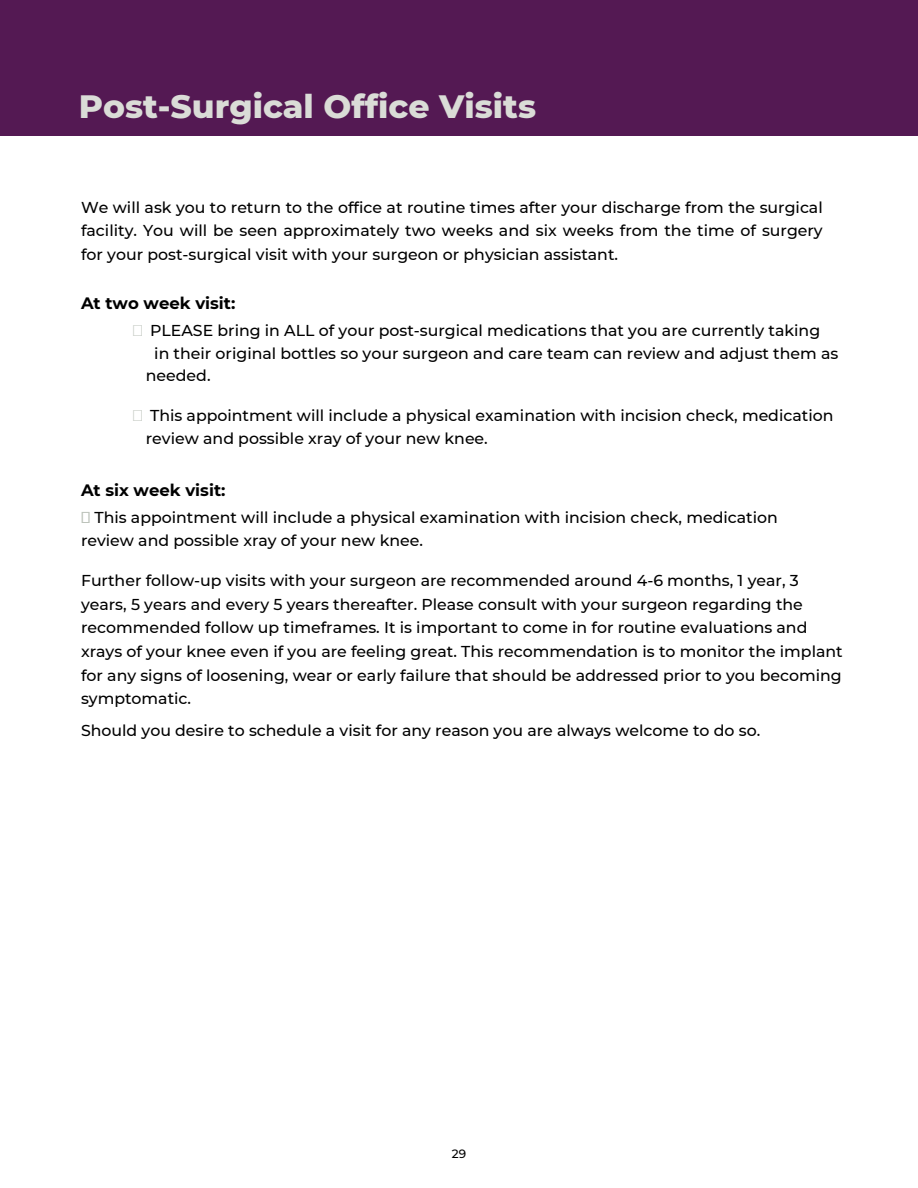
<style>
.page{position:relative;width:918px;height:1188px;background:#fff}
.page>*{position:absolute;margin:0;border:0;box-sizing:border-box;transform-origin:0 0}
.t1{font:800 33px "Montserrat";color:#dadcd7}
.t2{font:700 16.5px "Montserrat";color:#000}
.t3{font:500 15.75px/23.7px "Montserrat";color:#000}
.t4{font:500 12px "Montserrat";color:#000}
</style>
<div class="page">
<div style="left:0;top:0;width:918px;height:135px;background:#541953"></div>
<h1 class="t1" style="left:79px;top:86px;width:459px">Post-Surgical Office Visits</h1>
<p class="t3" style="left:81px;top:195px;width:743px;text-align:justify">We will ask you to return to the office at routine times after your discharge from the surgical facility. You will be seen approximately two weeks and six weeks from the time of surgery for your post-surgical visit with your surgeon or physician assistant.</p>
<p class="t2" style="left:81px;top:293px;width:156px">At two week visit:</p>
<p class="t3" style="left:150px;top:319px;width:672px">PLEASE bring in ALL of your post-surgical medications that you are currently taking</p>
<p class="t3" style="left:154px;top:341px;width:686px">in their original bottles so your surgeon and care team can review and adjust them as</p>
<p class="t3" style="left:146px;top:364px;width:66px">needed.</p>
<p class="t3" style="left:146px;top:403px;width:689px">This appointment will include a physical examination with incision check, medication review and possible xray of your new knee.</p>
<p class="t2" style="left:81px;top:480px;width:146px">At six week visit:</p>
<p class="t3" style="left:81px;top:506px;width:698px;line-height:22.5px;text-indent:13px">This appointment will include a physical examination with incision check, medication review and possible xray of your new knee.</p>
<p class="t3" style="left:81px;top:569px;width:763px">Further follow-up visits with your surgeon are recommended around 4-6 months, 1 year, 3 years, 5 years and every 5 years thereafter. Please consult with your surgeon regarding the recommended follow up timeframes. It is important to come in for routine evaluations and xrays of your knee even if you are feeling great. This recommendation is to monitor the implant for any signs of loosening, wear or early failure that should be addressed prior to you becoming symptomatic.</p>
<p class="t3" style="left:81px;top:718px;width:681px">Should you desire to schedule a visit for any reason you are always welcome to do so.</p>
<p class="t4" style="left:452px;top:1146px;width:16px">29</p>
</div>
